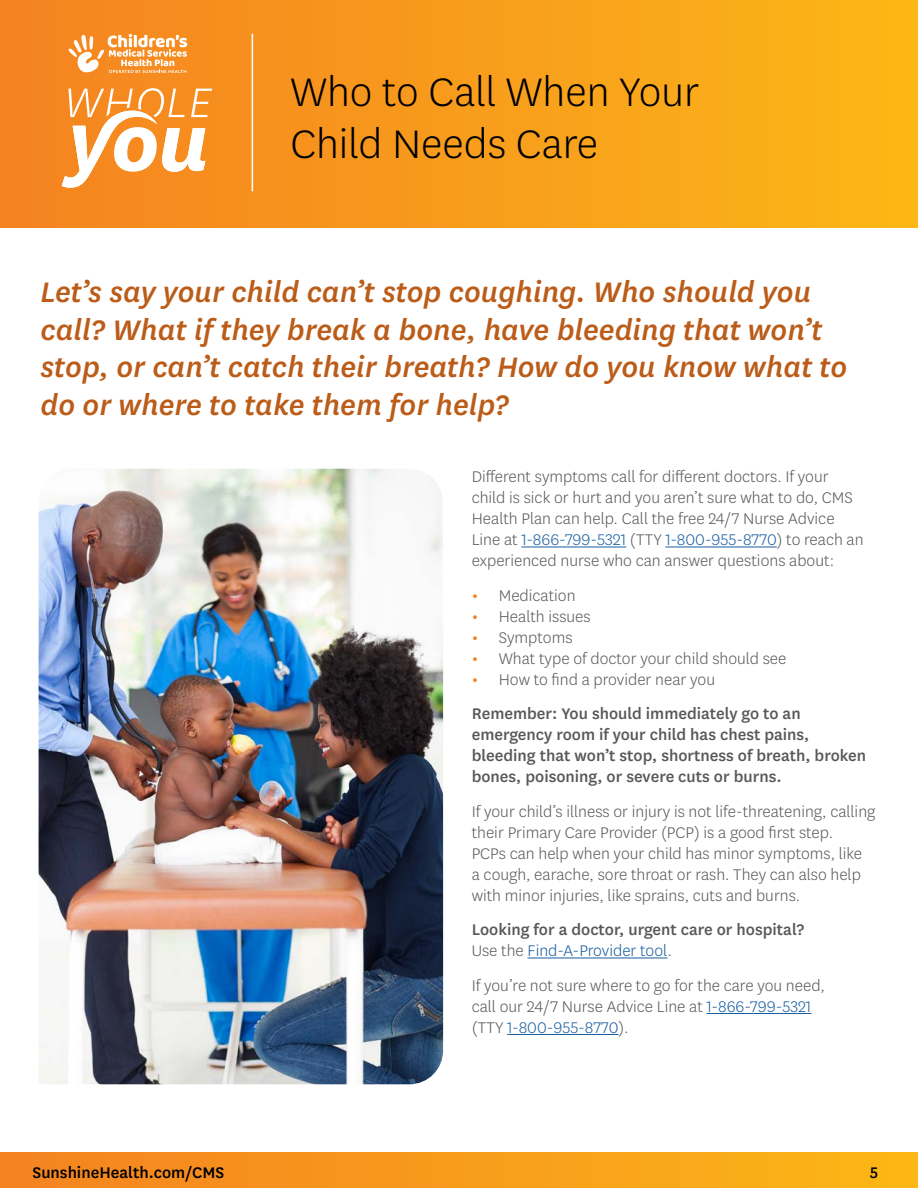
<style>
.page{position:relative;width:918px;height:1188px;background:#fff}
.page>*{position:absolute;margin:0;border:0;box-sizing:border-box;transform-origin:0 0}
.t1{font:300 46.5px/52.5px "Centene Sans";color:#000}
.t2{font:italic 500 33px/37.5px "Centene Sans";color:#bb5c19}
.t3{font:300 18px/21px "Centene Sans";color:#57585a}
.t4{font:500 18px/21px "Centene Sans";color:#57585a}
.t5{font:300 18px "Centene Sans";color:#175d9e}
.t6{font:500 18px "Centene Sans";color:#000}
.s1{color:#175d9e}
.s2{font-weight:500;font-size:19.5px;color:#f58220}
.s3{color:#57585a}
</style>
<div class="page">
<div style="left:0;top:1153px;width:918px;height:35px;background:linear-gradient(to right,#f48221,#fbb617)"></div>
<div style="left:0;top:0;width:918px;height:228px;background:linear-gradient(to right,#f48221,#fbb617)"></div>
<svg style="left:62px;top:88px;width:150px;height:100px"></svg>
<hr style="left:252px;top:34px;width:1px;height:157px;background:#fff">
<svg style="left:68px;top:34px;width:119px;height:39px"></svg>
<img style="left:39px;top:469px;width:404px;height:615px">
<hr style="left:521px;top:547px;width:105px;height:1px;background:#175d9e">
<hr style="left:666px;top:547px;width:111px;height:1px;background:#175d9e">
<hr style="left:528px;top:958px;width:139px;height:1px;background:#175d9e">
<hr style="left:707px;top:1013px;width:104px;height:1px;background:#175d9e">
<hr style="left:507px;top:1034px;width:112px;height:1px;background:#175d9e">
<h2 class="t1" style="left:291px;top:64px;width:411px">Who to Call When Your<br>Child Needs Care</h2>
<h3 class="t2" style="left:41px;top:272px;width:808px">Let’s say your child can’t stop coughing. Who should you call? What if they break a bone, have bleeding that won’t stop, or can’t catch their breath? How do you know what to do or where to take them for help?</h3>
<p class="t3" style="left:472px;top:466px;width:393px">Different symptoms call for different doctors. If your child is sick or hurt and you aren’t sure what to do, CMS Health Plan can help. Call the free 24/7 Nurse Advice Line at <span class="s1">1-866-799-5321</span> (TTY <span class="s1">1-800-955-8770</span>) to reach an experienced nurse who can answer questions about:</p>
<p class="t3" style="left:472px;top:584px;width:105px"><span class="s2">•</span> Medication</p>
<p class="t3" style="left:472px;top:605px;width:121px"><span class="s2">•</span> Health issues</p>
<p class="t3" style="left:472px;top:626px;width:102px"><span class="s2">•</span> Symptoms</p>
<p class="t3" style="left:472px;top:647px;width:316px"><span class="s2">•</span> What type of doctor your child should see</p>
<p class="t3" style="left:472px;top:668px;width:245px"><span class="s2">•</span> How to find a provider near you</p>
<p class="t4" style="left:472px;top:702px;width:396px">Remember: You should immediately go to an emergency room if your child has chest pains, bleeding that won’t stop, shortness of breath, broken bones, poisoning, or severe cuts or burns.</p>
<p class="t3" style="left:472px;top:800px;width:405px">If your child’s illness or injury is not life-threatening, calling their Primary Care Provider (PCP) is a good first step.<br>PCPs can help when your child has minor symptoms, like<br>a cough, earache, sore throat or rash. They can also help with minor injuries, like sprains, cuts and burns.</p>
<h4 class="t4" style="left:472px;top:918px;width:334px">Looking for a doctor, urgent care or hospital?</h4>
<p class="t5" style="left:472px;top:940px;width:202px"><span class="s3">Use the</span> Find-A-Provider tool<span class="s3">.</span></p>
<p class="t3" style="left:472px;top:974px;width:355px">If you’re not sure where to go for the care you need, call our 24/7 Nurse Advice Line at <span class="s1">1-866-799-5321 </span>(TTY <span class="s1">1-800-955-8770</span>).</p>
<p class="t6" style="left:33px;top:1160px;width:193px">SunshineHealth.com/CMS</p>
<p class="t6" style="left:870px;top:1160px;width:10px">5</p>
</div>
